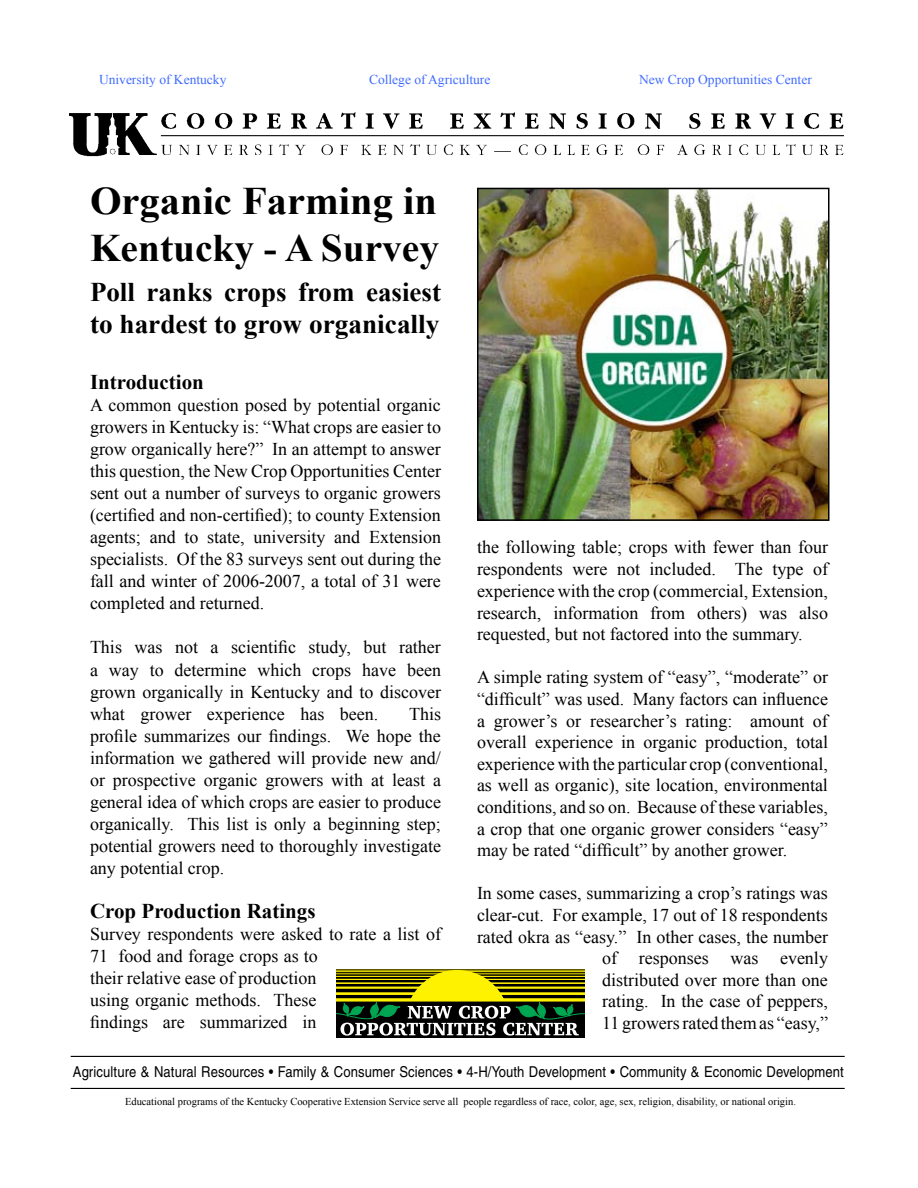
<style>
.page{position:relative;width:918px;height:1188px;background:#fff}
.page>*{position:absolute;margin:0;border:0;box-sizing:border-box;transform-origin:0 0}
.t1{font:700 39px/47px "Times New Roman";color:#000;scale:1.04 1}
.t2{font:700 27px/32.4px "Times New Roman";color:#000}
.t3{font:700 21px "Times New Roman";color:#000}
.t4{font:18px/22px "Times New Roman";color:#000;text-align:justify}
.t5{font:15px "Helvetica";letter-spacing:.01em;color:#000;scale:.87 1}
.t6{font:13.5px "Times New Roman";color:#406bff}
.t7{font:10.5px "Times New Roman";color:#000}
</style>
<div class="page">
<svg style="left:336px;top:971px;width:249px;height:67px;background:#444d2b"></svg>
<svg style="left:336px;top:998px;width:249px;height:4px"></svg>
<hr style="left:336px;top:992px;width:249px;height:3px;background:#fff200">
<hr style="left:336px;top:987px;width:249px;height:2px;background:#fff200">
<hr style="left:336px;top:982px;width:249px;height:2px;background:#fff200">
<hr style="left:336px;top:979px;width:249px;height:1px;background:#fff200">
<hr style="left:336px;top:976px;width:249px;height:1px;background:#fff200">
<hr style="left:336px;top:973px;width:249px;height:1px;background:#fff200">
<hr style="left:336px;top:970px;width:249px;height:1px;background:#fff200">
<hr style="left:71px;top:1056px;width:774px;height:1px;background:#000">
<hr style="left:71px;top:1088px;width:774px;height:1px;background:#000">
<img style="left:69px;top:112px;width:774px;height:45px">
<img style="left:480px;top:191px;width:347px;height:327px">
<div style="left:477px;top:188px;width:353px;height:333px;border:2px solid #000"></div>
<p class="t6" style="left:99px;top:71px;width:129px">University of Kentucky</p>
<p class="t6" style="left:369px;top:71px;width:123px">College of Agriculture</p>
<p class="t6" style="left:639px;top:71px;width:174px">New Crop Opportunities Center</p>
<h1 class="t1" style="left:90px;top:177px;width:337px">Organic Farming in<br>Kentucky - A Survey</h1>
<h2 class="t2" style="left:90px;top:275px;width:352px">Poll ranks crops from easiest to hardest to grow organically</h2>
<p class="t3" style="left:90px;top:367px;width:115px">Introduction</p>
<p class="t4" style="left:90px;top:394px;width:353px">A common question posed by potential organic growers in Kentucky is: “What crops are easier to grow organically here?” In an attempt to answer this question, the New Crop Opportunities Center sent out a number of surveys to organic growers (certified and non-certified); to county Extension agents; and to state, university and Extension specialists. Of the 83 surveys sent out during the fall and winter of 2006-2007, a total of 31 were completed and returned.</p>
<p class="t4" style="left:90px;top:636px;width:353px">This was not a scientific study, but rather a way to determine which crops have been grown organically in Kentucky and to discover what grower experience has been.</p>
<p class="t4" style="left:477px;top:536px;width:353px">the following table; crops with fewer than four respondents were not included. The type of experience with the crop (commercial, Extension, research, information from others) was also requested, but not factored into the summary.</p>
<p class="t4" style="left:477px;top:666px;width:353px;line-height:21.6px">A simple rating system of “easy”, “moderate” or “difficult” was used. Many factors can influence a grower’s or researcher’s rating: amount of overall experience in organic production, total experience with the particular crop (conventional, as well as organic), site location, environmental conditions, and so on. Because of these variables, a crop that one organic grower considers “easy” may be rated “difficult” by another grower.</p>
<p class="t4" style="left:477px;top:882px;width:353px;text-align:right">In some cases, summarizing a crop’s ratings was clear-cut. For example, 17 out of 18 respondents rated okra as “easy.” In other cases, the number of responses was evenly<br>distributed over more than one<br>rating. In the case of peppers,<br>11 growers rated them as “easy,”</p>
<p class="t5" style="left:73px;top:1063px;width:888px">Agriculture &amp; Natural Resources • Family &amp; Consumer Sciences • 4-H/Youth Development • Community &amp; Economic Development</p>
<p class="t4" style="left:90px;top:702px;width:353px;text-indent:319px">This profile summarizes our findings. We hope the information we gathered will provide new and/ or prospective organic growers with at least a general idea of which crops are easier to produce organically. This list is only a beginning step; potential growers need to thoroughly investigate any potential crop.</p>
<p class="t3" style="left:90px;top:896px;width:227px">Crop Production Ratings</p>
<p class="t4" style="left:90px;top:923px;width:353px;text-align:left">Survey respondents were asked to rate a list of 71 food and forage crops as to<br>their relative ease of production<br>using organic methods. These<br>findings are summarized in</p>
<p class="t7" style="left:125px;top:1095px;width:672px">Educational programs of the Kentucky Cooperative Extension Service serve all people regardless of race, color, age, sex, religion, disability, or national origin.</p>
</div>
